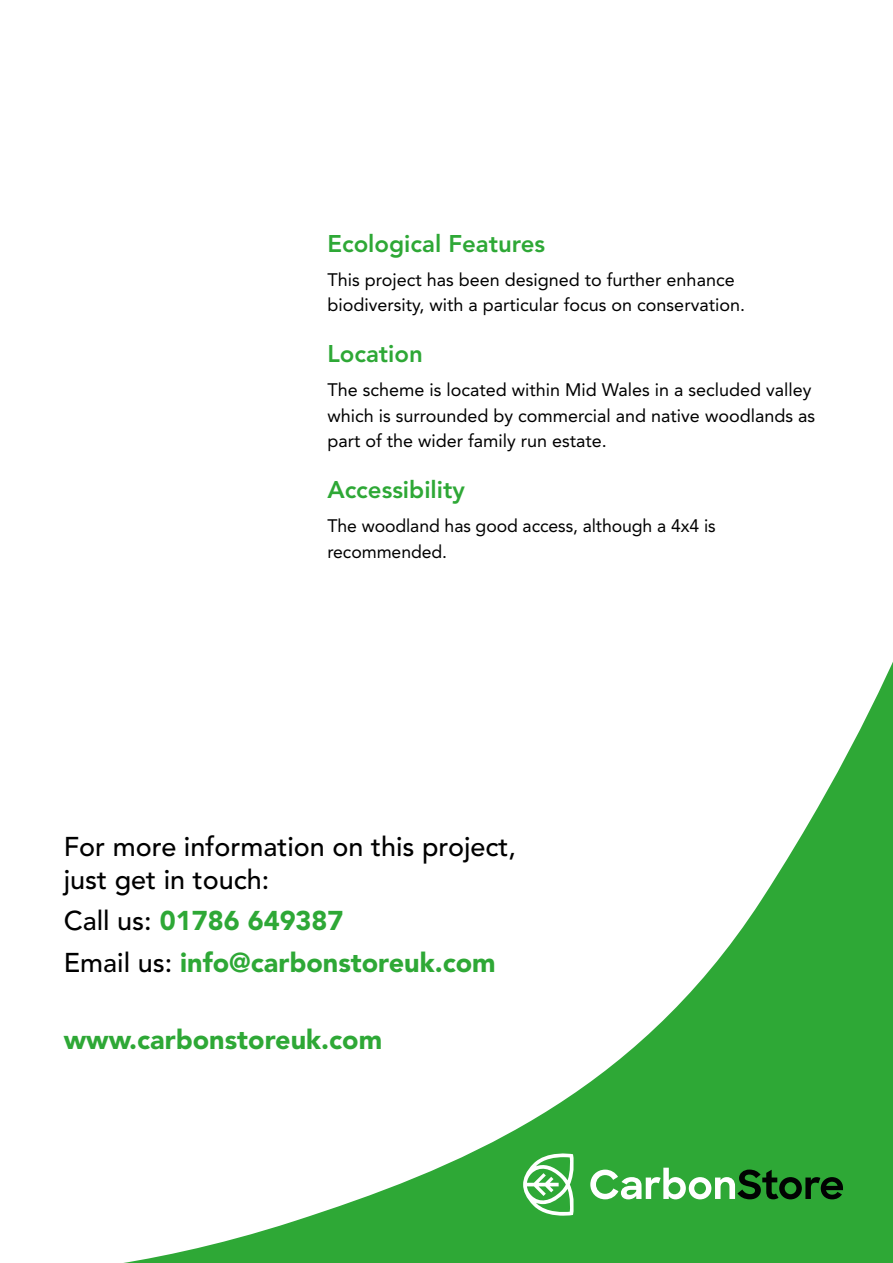
<style>
.page{position:relative;width:893px;height:1263px;background:#fff}
.page>*{position:absolute;margin:0;border:0;box-sizing:border-box;transform-origin:0 0}
.t1{font:900 27px/41.5px "Avenir";color:#2ea836}
.t2{font:500 27px/33px "Avenir";color:#000}
.t3{font:800 24px "Avenir";color:#2ea836}
.t4{font:18px/25.5px "Avenir";color:#000}
.s1{font-weight:500;color:#000}
</style>
<div class="page">
<svg style="left:123px;top:662px;width:770px;height:601px"></svg>
<svg style="left:590px;top:1168px;width:253px;height:31px"></svg>
<svg style="left:523px;top:1153px;width:52px;height:63px"></svg>
<h2 class="t3" style="left:327px;top:229px;width:219px">Ecological Features</h2>
<p class="t4" style="left:327px;top:267px;width:419px">This project has been designed to further enhance biodiversity, with a particular focus on conservation.</p>
<h2 class="t3" style="left:327px;top:340px;width:97px">Location</h2>
<p class="t4" style="left:327px;top:378px;width:489px">The scheme is located within Mid Wales in a secluded valley which is surrounded by commercial and native woodlands as part of the wider family run estate.</p>
<h2 class="t3" style="left:327px;top:476px;width:139px">Accessibility</h2>
<p class="t4" style="left:327px;top:514px;width:390px">The woodland has good access, although a 4x4 is recommended.</p>
<h1 class="t2" style="left:64px;top:831px;width:454px">For more information on this project, just get in touch:</h1>
<h1 class="t1" style="left:64px;top:900px;width:433px"><span class="s1">Call us:</span> 01786 649387<br><span class="s1">Email us:</span> info@carbonstoreuk.com</h1>
<h1 class="t1" style="left:64px;top:1019px;width:320px">www.carbonstoreuk.com</h1>
</div>
